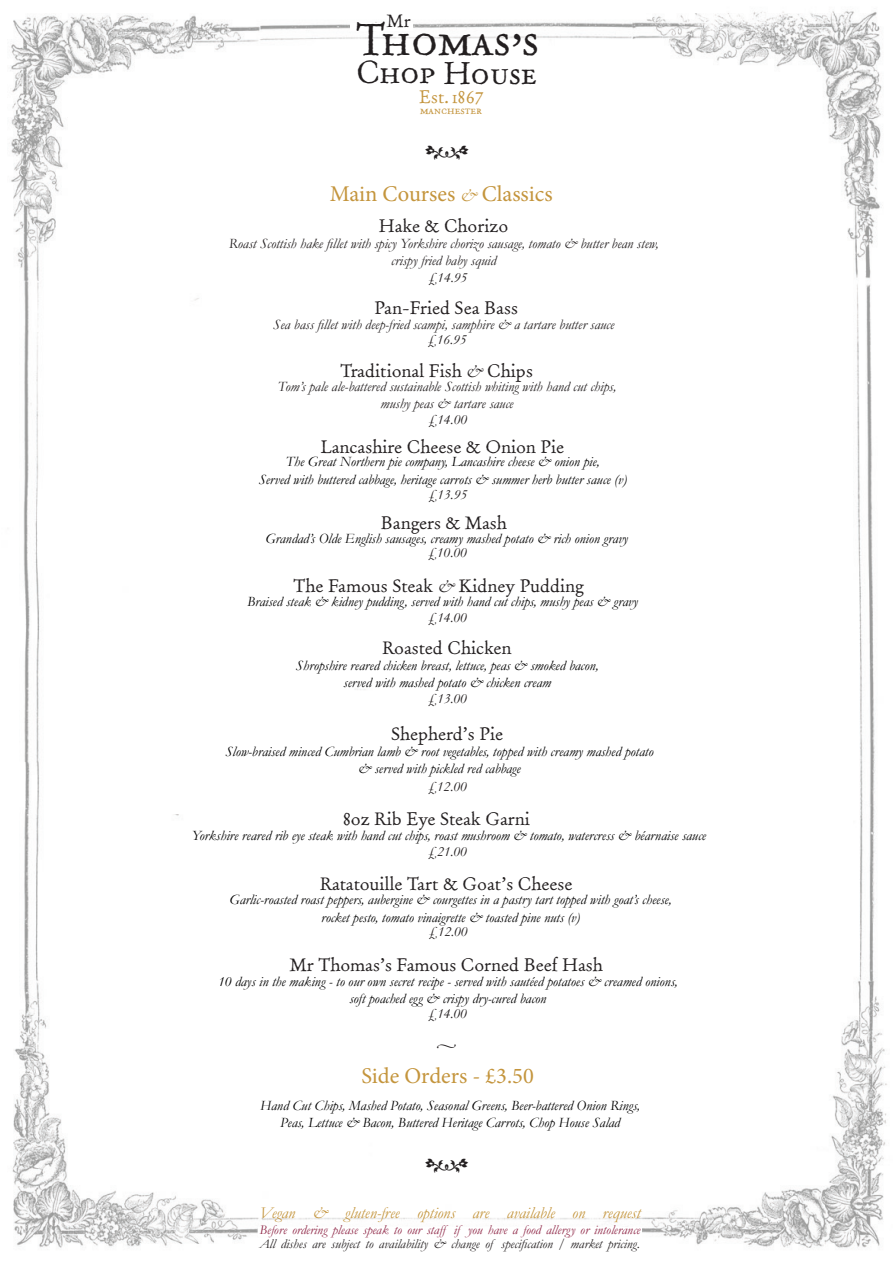
<style>
.page{position:relative;width:893px;height:1263px;background:#fff}
.page>*{position:absolute;margin:0;border:0;box-sizing:border-box;transform-origin:0 0}
.t1{font:44.55px "Old Claude LP Expert";color:#231f20}
.t2{font:31.35px "Old Claude LP Expert";color:#231f20}
.t3{font:22.5px "Minion Pro";color:#c4953d}
.t4{font:18px "Old Claude LP Regular";color:#231f20}
.t5{font:18px "Minion Pro";color:#231f20}
.t6{font:17.85px "Old Claude LP Regular";color:#c4953e}
.t7{font:17.85px "Old Claude LP Expert";color:#231f20}
.t8{font:italic 16.5px "Garamond";color:#c4953d}
.t9{font:italic 14.25px/17.1px "Garamond";color:#000001;text-align:center}
.t10{font:italic 14.25px "Garamond";color:#231f20}
.t11{font:italic 13.35px "Garamond";color:#231f20}
.t12{font:italic 13.35px "Garamond";color:#8f2747}
.t13{font:12px "Minion Pro";color:#231f20}
.t14{font:11.4px "Old Claude LP Expert";color:#c4953e}
.s1{font-family:"Old Claude LP Regular"}
.s2{font-family:"Garamond";font-style:italic;font-size:18px}
.s3{font-family:"Garamond";font-style:italic}
</style>
<div class="page">
<img style="left:11px;top:11px;width:876px;height:1237px">
<svg style="left:258px;top:1227px;width:384px;height:21px"></svg>
<div style="left:351px;top:23px;width:62px;height:7px;background:#fff"></div>
<svg style="left:445px;top:146px;width:24px;height:14px"></svg>
<svg style="left:445px;top:1159px;width:23px;height:14px"></svg>
<p class="t7" style="left:387px;top:9px;width:25px">M<span class="s1">r</span></p>
<h1 class="t1" style="left:356px;top:12px;width:185px">Thomas s’</h1>
<h2 class="t2" style="left:356px;top:53px;width:182px">Chop House</h2>
<p class="t6" style="left:419px;top:86px;width:57px">Est. 186</p>
<p class="t14" style="left:420px;top:103px;width:63px">manchester</p>
<p class="t6" style="left:475px;top:82px;width:10px">7</p>
<p class="t5" style="left:425px;top:139px;width:27px">•</p>
<p class="t3" style="left:330px;top:179px;width:224px">Main Courses <span class="s2">&amp;</span> Classics</p>
<p class="t4" style="left:379px;top:214px;width:131px">Hake &amp; Chorizo</p>
<p class="t10" style="left:229px;top:233px;width:431px">Roast Scottish hake fillet with spicy Yorkshire chorizo sausage, tomato &amp; butter bean stew,</p>
<p class="t10" style="left:391px;top:251px;width:106px">crispy fried baby squid</p>
<p class="t10" style="left:428px;top:268px;width:40px">£14.95</p>
<p class="t4" style="left:375px;top:297px;width:145px">Pan-Fried Sea Bass</p>
<p class="t10" style="left:273px;top:314px;width:342px">Sea bass fillet with deep-fried scampi, samphire &amp; a tartare butter sauce</p>
<p class="t10" style="left:428px;top:330px;width:40px">£16.95</p>
<p class="t4" style="left:340px;top:360px;width:194px">Traditional Fish <span class="s3">&amp;</span> Chips</p>
<p class="t10" style="left:278px;top:377px;width:340px">Tom’s pale ale-battered sustainable Scottish whiting with hand cut chips,</p>
<p class="t10" style="left:381px;top:394px;width:134px">mushy peas &amp; tartare sauce</p>
<p class="t10" style="left:428px;top:409px;width:40px">£14.00</p>
<p class="t4" style="left:320px;top:435px;width:245px">Lancashire Cheese &amp; Onion Pie</p>
<p class="t9" style="left:286px;top:453px;width:315px">The Great Northern pie company, Lancashire cheese &amp; onion pie,</p>
<p class="t9" style="left:259px;top:470px;width:370px">Served with buttered cabbage, heritage carrots &amp; summer herb butter sauce (v)</p>
<p class="t10" style="left:428px;top:485px;width:40px">£13.95</p>
<p class="t4" style="left:381px;top:511px;width:128px">Bangers &amp; Mash</p>
<p class="t9" style="left:265px;top:529px;width:364px">Grandad’s Olde English sausages, creamy mashed potato &amp; rich onion gravy</p>
<p class="t10" style="left:428px;top:543px;width:40px">£10.00</p>
<p class="t4" style="left:294px;top:575px;width:292px">The Famous Steak <span class="s3">&amp;</span> Kidney Pudding</p>
<p class="t9" style="left:247px;top:593px;width:392px">Braised steak &amp; kidney pudding, served with hand cut chips, mushy peas &amp; gravy</p>
<p class="t10" style="left:428px;top:607px;width:40px">£14.00</p>
<p class="t4" style="left:382px;top:636px;width:131px">Roasted Chicken</p>
<p class="t9" style="left:296px;top:657px;width:304px">Shropshire reared chicken breast, lettuce, peas &amp; smoked bacon,</p>
<p class="t9" style="left:344px;top:674px;width:209px">served with mashed potato &amp; chicken cream</p>
<p class="t10" style="left:428px;top:689px;width:40px">£13.00</p>
<p class="t4" style="left:391px;top:723px;width:113px">Shepherd’s Pie</p>
<p class="t9" style="left:225px;top:743px;width:430px">Slow-braised minced Cumbrian lamb &amp; root vegetables, topped with creamy mashed potato</p>
<p class="t9" style="left:358px;top:760px;width:164px">&amp; served with pickled red cabbage</p>
<p class="t10" style="left:428px;top:777px;width:40px">£12.00</p>
<p class="t4" style="left:343px;top:807px;width:189px">8oz Rib Eye Steak Garni</p>
<p class="t9" style="left:192px;top:826px;width:516px">Yorkshire reared rib eye steak with hand cut chips, roast mushroom &amp; tomato, watercress &amp; béarnaise sauce</p>
<p class="t10" style="left:428px;top:842px;width:40px">£21.00</p>
<p class="t4" style="left:320px;top:872px;width:254px">Ratatouille Tart &amp; Goat’s Cheese</p>
<p class="t9" style="left:230px;top:891px;width:443px">Garlic-roasted roast peppers, aubergine &amp; courgettes in a pastry tart topped with goat’s cheese, rocket pesto, tomato vinaigrette &amp; toasted pine nuts (v)</p>
<p class="t10" style="left:429px;top:922px;width:40px">£12.00</p>
<p class="t4" style="left:290px;top:953px;width:314px">Mr Thomas’s Famous Corned Beef Hash</p>
<p class="t9" style="left:218px;top:972px;width:461px">10 days in the making - to our own secret recipe - served with sautéed potatoes &amp; creamed onions, soft poached egg &amp; crispy dry-cured bacon</p>
<p class="t10" style="left:428px;top:1004px;width:40px">£14.00</p>
<p class="t13" style="left:437px;top:1037px;width:22px">•</p>
<p class="t3" style="left:361px;top:1061px;width:174px">Side Orders - £3.50</p>
<p class="t9" style="left:260px;top:1096px;width:381px">Hand Cut Chips, Mashed Potato, Seasonal Greens, Beer-battered Onion Rings,</p>
<p class="t9" style="left:280px;top:1113px;width:341px">Peas, Lettuce &amp; Bacon, Buttered Heritage Carrots, Chop House Salad</p>
<p class="t5" style="left:424px;top:1152px;width:27px">•</p>
<p class="t8" style="left:260px;top:1202px;width:382px">Vegan &amp; gluten-free options are available on request</p>
<p class="t12" style="left:260px;top:1220px;width:382px">Before ordering please speak to our staff if you have a food allergy or intolerance</p>
<p class="t11" style="left:259px;top:1235px;width:382px">All dishes are subject to availability &amp; change of specification / market pricing.</p>
</div>
